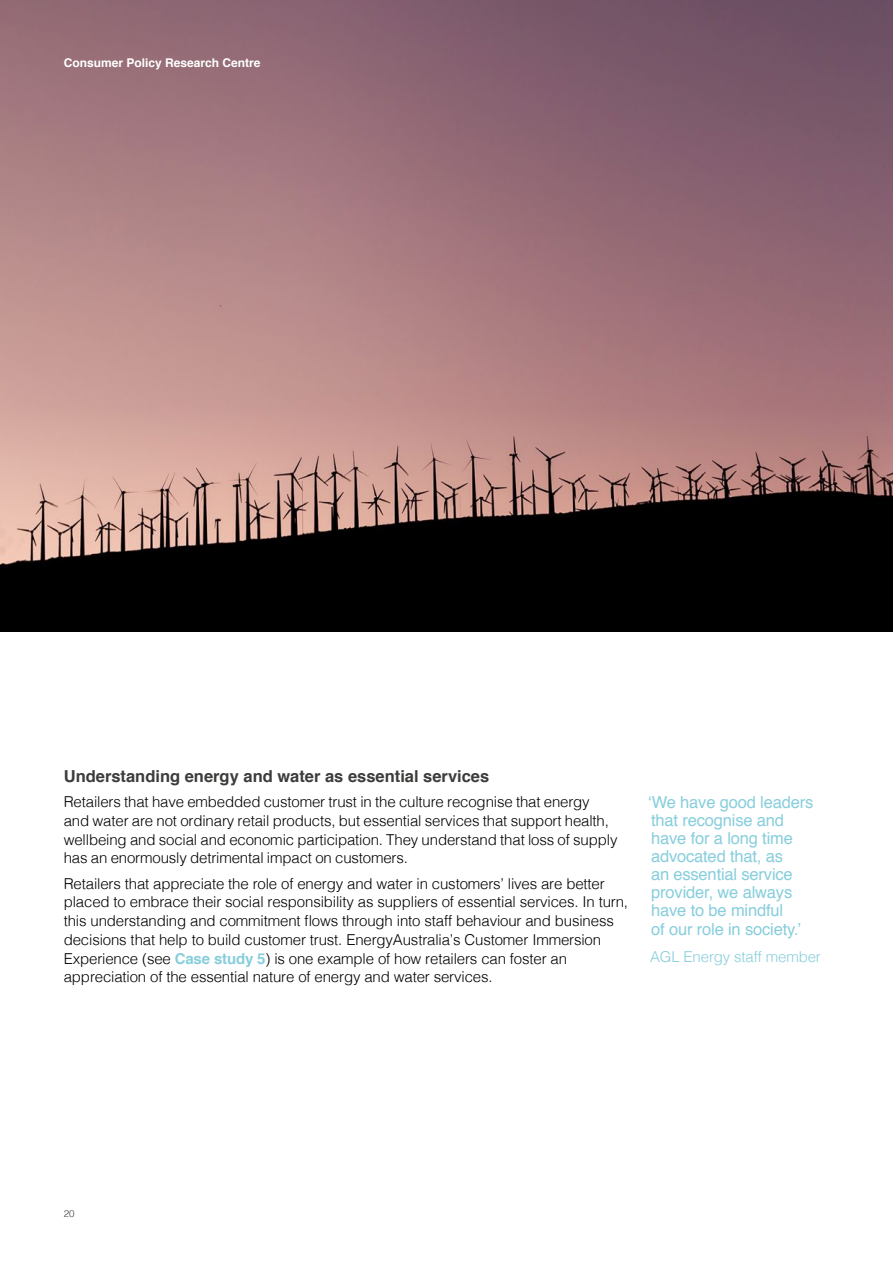
<style>
.page{position:relative;width:893px;height:1263px;background:#fff}
.page>*{position:absolute;margin:0;border:0;box-sizing:border-box;transform-origin:0 0}
.t1{font:16.5px/18.1px "Helvetica";letter-spacing:-.01em;color:#87cedc}
.t2{font:700 16.5px "Helvetica";color:#3c3c3b}
.t3{font:300 15px/18.8px "Helvetica";letter-spacing:-.01em;color:#000}
.t4{font:300 15px "Helvetica";letter-spacing:-.01em;color:#87cedc}
.t5{font:700 12px "Helvetica";color:#fff}
.t6{font:300 9.75px "Helvetica";color:#3c3c3b}
.s1{font-weight:700;color:#87cedc}
</style>
<div class="page">
<img style="left:0;top:0;width:893px;height:631px">
<p class="t5" style="left:64px;top:52px;width:198px">Consumer Policy Research Centre</p>
<p class="t2" style="left:64px;top:761px;width:427px">Understanding energy and water as essential services</p>
<p class="t3" style="left:64px;top:791px;width:555px">Retailers that have embedded customer trust in the culture recognise that energy and water are not ordinary retail products, but essential services that support health, wellbeing and social and economic participation. They understand that loss of supply has an enormously detrimental impact on customers.</p>
<p class="t3" style="left:64px;top:873px;width:566px">Retailers that appreciate the role of energy and water in customers’ lives are better placed to embrace their social responsibility as suppliers of essential services. In turn, this understanding and commitment flows through into staff behaviour and business decisions that help to build customer trust. EnergyAustralia’s Customer Immersion Experience (see <span class="s1">Case study 5</span>) is one example of how retailers can foster an appreciation of the essential nature of energy and water services.</p>
<p class="t1" style="left:648px;top:793px;width:167px">‘We have good leaders that recognise and have for a long time advocated that, as<br>an essential service provider, we always have to be mindful<br>of our role in society.’</p>
<p class="t4" style="left:650px;top:944px;width:172px">AGL Energy staff member</p>
<p class="t6" style="left:64px;top:1205px;width:12px">20</p>
</div>
